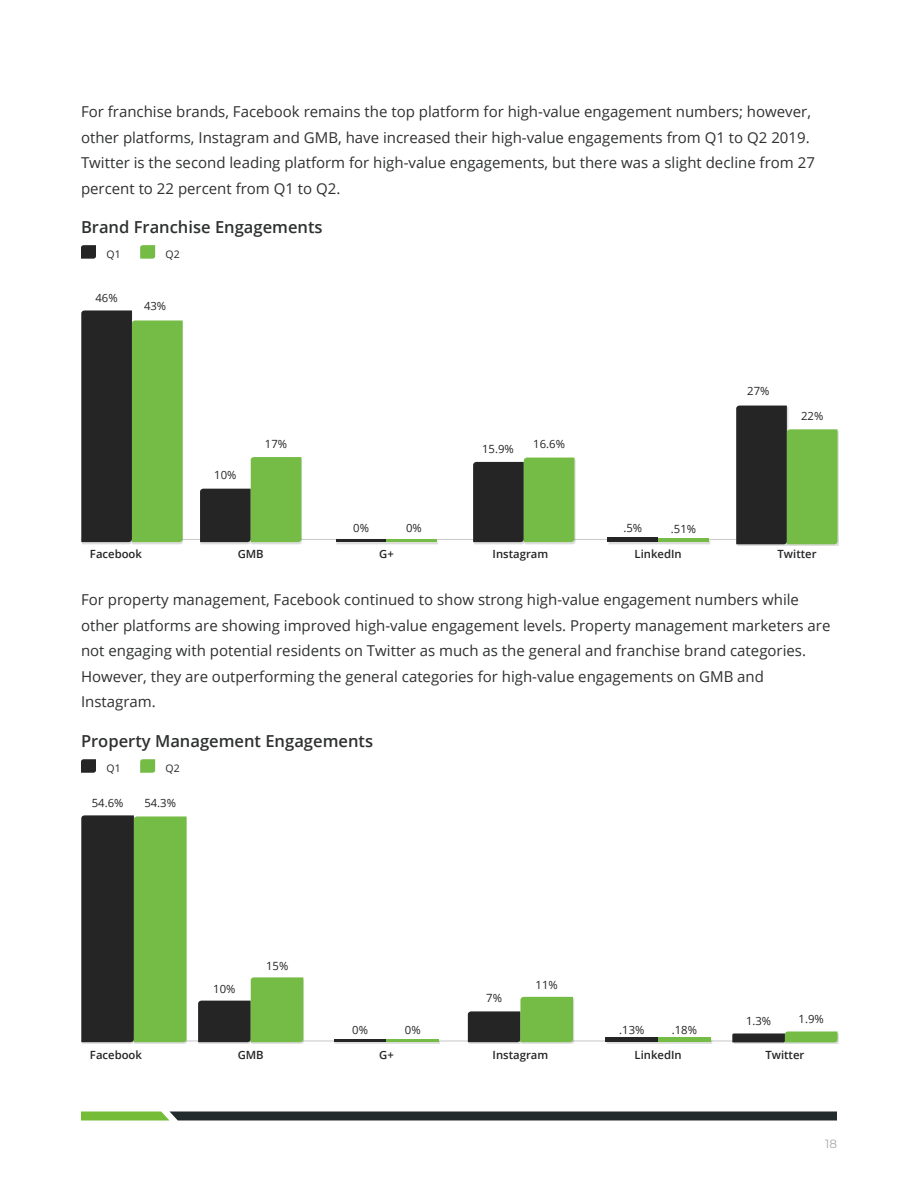
<style>
.page{position:relative;width:918px;height:1188px;background:#fff}
.page>*{position:absolute;margin:0;border:0;box-sizing:border-box;transform-origin:0 0}
.Header_3{font:600 16.5px "Open Sans";color:#2f3030}
.Body_Text{font:15px/25.5px "Open Sans";color:#2f3030}
.t1{font:12px "Montserrat";color:#a8a9ad}
.t2{font:11.25px "Open Sans";color:#242524}
.t3{font:600 11.25px "Open Sans";color:#242524}
.t4{font:10.5px "Open Sans";color:#242524}
</style>
<div class="page">
<svg style="left:81px;top:1112px;width:756px;height:8px;background:#2f3d30"></svg>
<svg style="left:81px;top:310px;width:102px;height:232px;background:#50733a"></svg>
<svg style="left:200px;top:457px;width:101px;height:85px"></svg>
<svg style="left:336px;top:540px;width:101px;height:2px"></svg>
<svg style="left:473px;top:458px;width:101px;height:84px;background:#51753a"></svg>
<svg style="left:607px;top:538px;width:102px;height:4px"></svg>
<svg style="left:736px;top:406px;width:102px;height:138px;background:#587745"></svg>
<svg style="left:81px;top:815px;width:106px;height:227px;background:#4d7137"></svg>
<svg style="left:198px;top:977px;width:105px;height:65px"></svg>
<svg style="left:334px;top:1039px;width:105px;height:3px"></svg>
<svg style="left:468px;top:997px;width:105px;height:45px"></svg>
<svg style="left:606px;top:1037px;width:105px;height:5px"></svg>
<svg style="left:732px;top:1031px;width:106px;height:11px"></svg>
<svg style="left:81px;top:245px;width:15px;height:14px"></svg>
<svg style="left:140px;top:245px;width:15px;height:14px"></svg>
<svg style="left:81px;top:759px;width:15px;height:14px"></svg>
<svg style="left:140px;top:759px;width:15px;height:14px"></svg>
<p class="Body_Text" style="left:81px;top:99px;width:735px">For franchise brands, Facebook remains the top platform for high-value engagement numbers; however, other platforms, Instagram and GMB, have increased their high-value engagements from Q1 to Q2 2019.<br>Twitter is the second leading platform for high-value engagements, but there was a slight decline from 27 percent to 22 percent from Q1 to Q2.</p>
<p class="Header_3" style="left:81px;top:216px;width:243px">Brand Franchise Engagements</p>
<p class="t4" style="left:106px;top:247px;width:16px">Q1</p>
<p class="t4" style="left:166px;top:247px;width:16px">Q2</p>
<p class="t2" style="left:96px;top:290px;width:24px">46%</p>
<p class="t2" style="left:144px;top:299px;width:24px">43%</p>
<p class="t2" style="left:214px;top:467px;width:24px">10%</p>
<p class="t2" style="left:265px;top:437px;width:24px">17%</p>
<p class="t2" style="left:482px;top:441px;width:33px">15.9%</p>
<p class="t2" style="left:533px;top:437px;width:33px">16.6%</p>
<p class="t2" style="left:353px;top:520px;width:17px">0%</p>
<p class="t2" style="left:406px;top:520px;width:17px">0%</p>
<p class="t2" style="left:623px;top:520px;width:20px">.5%</p>
<p class="t2" style="left:671px;top:521px;width:27px">.51%</p>
<p class="t2" style="left:747px;top:383px;width:24px">27%</p>
<p class="t2" style="left:801px;top:408px;width:24px">22%</p>
<p class="t3" style="left:90px;top:546px;width:53px">Facebook</p>
<p class="t3" style="left:238px;top:546px;width:28px">GMB</p>
<p class="t3" style="left:379px;top:546px;width:16px">G+</p>
<p class="t3" style="left:493px;top:546px;width:57px">Instagram</p>
<p class="t3" style="left:635px;top:546px;width:49px">LinkedIn</p>
<p class="t3" style="left:778px;top:546px;width:41px">Twitter</p>
<p class="Body_Text" style="left:81px;top:587px;width:751px">For property management, Facebook continued to show strong high-value engagement numbers while other platforms are showing improved high-value engagement levels. Property management marketers are not engaging with potential residents on Twitter as much as the general and franchise brand categories.<br>However, they are outperforming the general categories for high-value engagements on GMB and Instagram.</p>
<p class="Header_3" style="left:81px;top:730px;width:294px">Property Management Engagements</p>
<p class="t4" style="left:106px;top:761px;width:16px">Q1</p>
<p class="t4" style="left:166px;top:761px;width:16px">Q2</p>
<p class="t2" style="left:92px;top:795px;width:33px">54.6%</p>
<p class="t2" style="left:144px;top:795px;width:33px">54.3%</p>
<p class="t2" style="left:213px;top:981px;width:24px">10%</p>
<p class="t2" style="left:266px;top:958px;width:24px">15%</p>
<p class="t2" style="left:486px;top:990px;width:17px">7%</p>
<p class="t2" style="left:536px;top:977px;width:24px">11%</p>
<p class="t2" style="left:352px;top:1022px;width:17px">0%</p>
<p class="t2" style="left:405px;top:1022px;width:17px">0%</p>
<p class="t2" style="left:619px;top:1022px;width:27px">.13%</p>
<p class="t2" style="left:672px;top:1022px;width:27px">.18%</p>
<p class="t2" style="left:746px;top:1013px;width:27px">1.3%</p>
<p class="t2" style="left:799px;top:1011px;width:27px">1.9%</p>
<p class="t3" style="left:90px;top:1047px;width:53px">Facebook</p>
<p class="t3" style="left:238px;top:1047px;width:28px">GMB</p>
<p class="t3" style="left:379px;top:1047px;width:16px">G+</p>
<p class="t3" style="left:493px;top:1047px;width:57px">Instagram</p>
<p class="t3" style="left:635px;top:1047px;width:49px">LinkedIn</p>
<p class="t3" style="left:765px;top:1047px;width:41px">Twitter</p>
<p class="t1" style="left:825px;top:1135px;width:13px">18</p>
</div>
